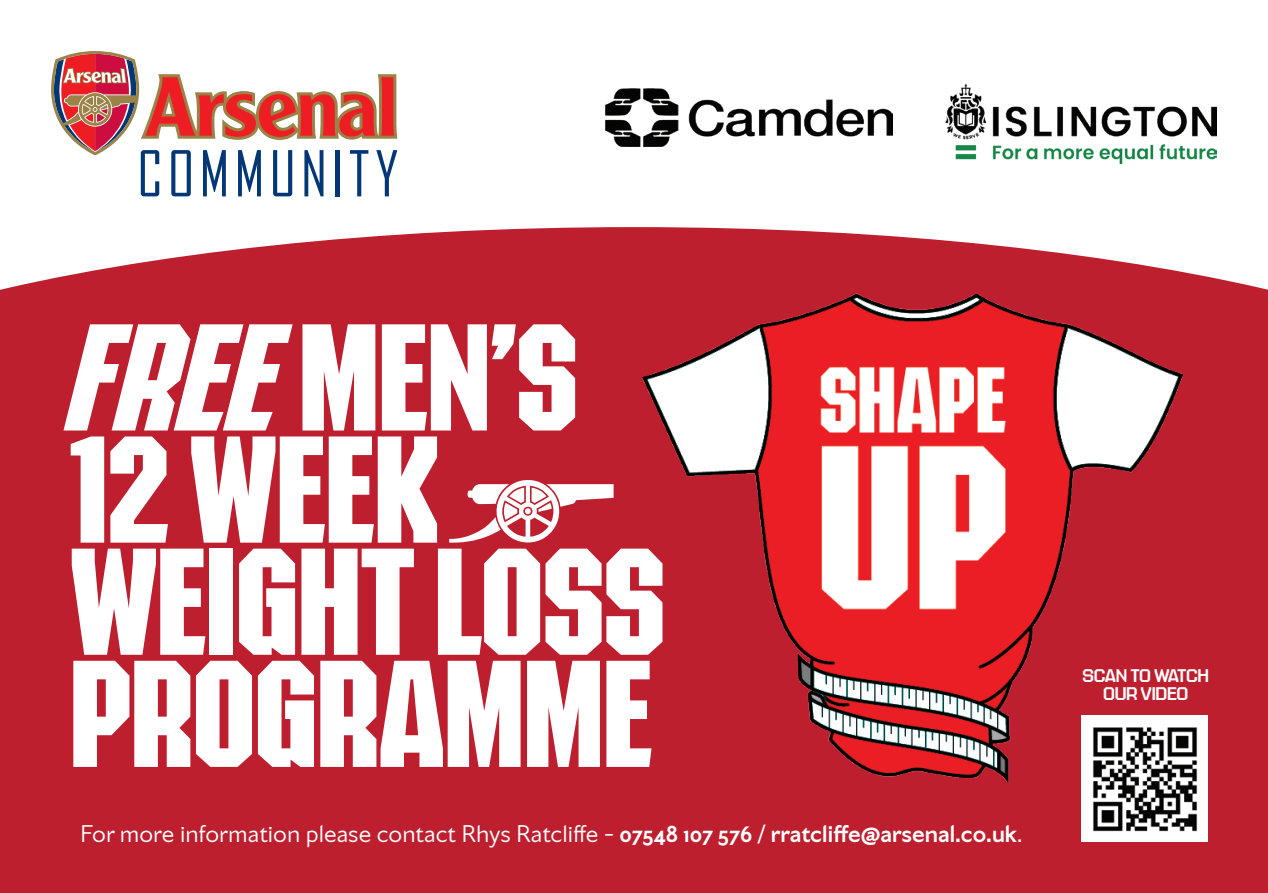
<style>
.page{position:relative;width:1268px;height:893px;background:#fff}
.page>*{position:absolute;margin:0;border:0;box-sizing:border-box;transform-origin:0 0}
.t1{font:147.3px/112.2px "Northbank N7";color:#fff}
.t2{font:24px "Chapman Text";color:#fff}
.t3{font:17.7px "Northbank Forward";letter-spacing:.02em;color:#fff}
.s1{font-family:"Northbank N7 Slanted"}
.s2{font-size:87px}
.s3{font-weight:700}
</style>
<div class="page">
<div style="left:0;top:0;width:1267px;height:893px;background:#be1f2e"></div>
<svg style="left:0;top:152px;width:1267px;height:138px;fill:#fff"></svg>
<div style="left:0;top:0;width:1267px;height:152px;background:#fff"></div>
<svg style="left:51px;top:51px;width:346px;height:145px"></svg>
<img style="left:605px;top:88px;width:287px;height:58px">
<img style="left:944px;top:84px;width:272px;height:79px">
<img style="left:642px;top:293px;width:540px;height:489px">
<img style="left:1081px;top:716px;width:126px;height:126px">
<p class="t1" style="left:70px;top:321px;width:509px"><span class="s1">FREE</span> MEN’S</p>
<p class="t1" style="left:70px;top:433px;width:596px">12 WEEK <span class="s2">AFCC1<br></span>WEIGHT LOSS<br>PROGRAMME</p>
<p class="t2" style="left:80px;top:819px;width:943px">For more information please contact Rhys Ratcliffe - <span class="s3">07548 107 576</span> / <span class="s3">rratcliffe@arsenal.co.uk</span>.</p>
<p class="t3" style="left:1082px;top:667px;width:127px">SCAN TO WATCH</p>
<p class="t3" style="left:1103px;top:685px;width:86px">OUR VIDEO</p>
</div>
